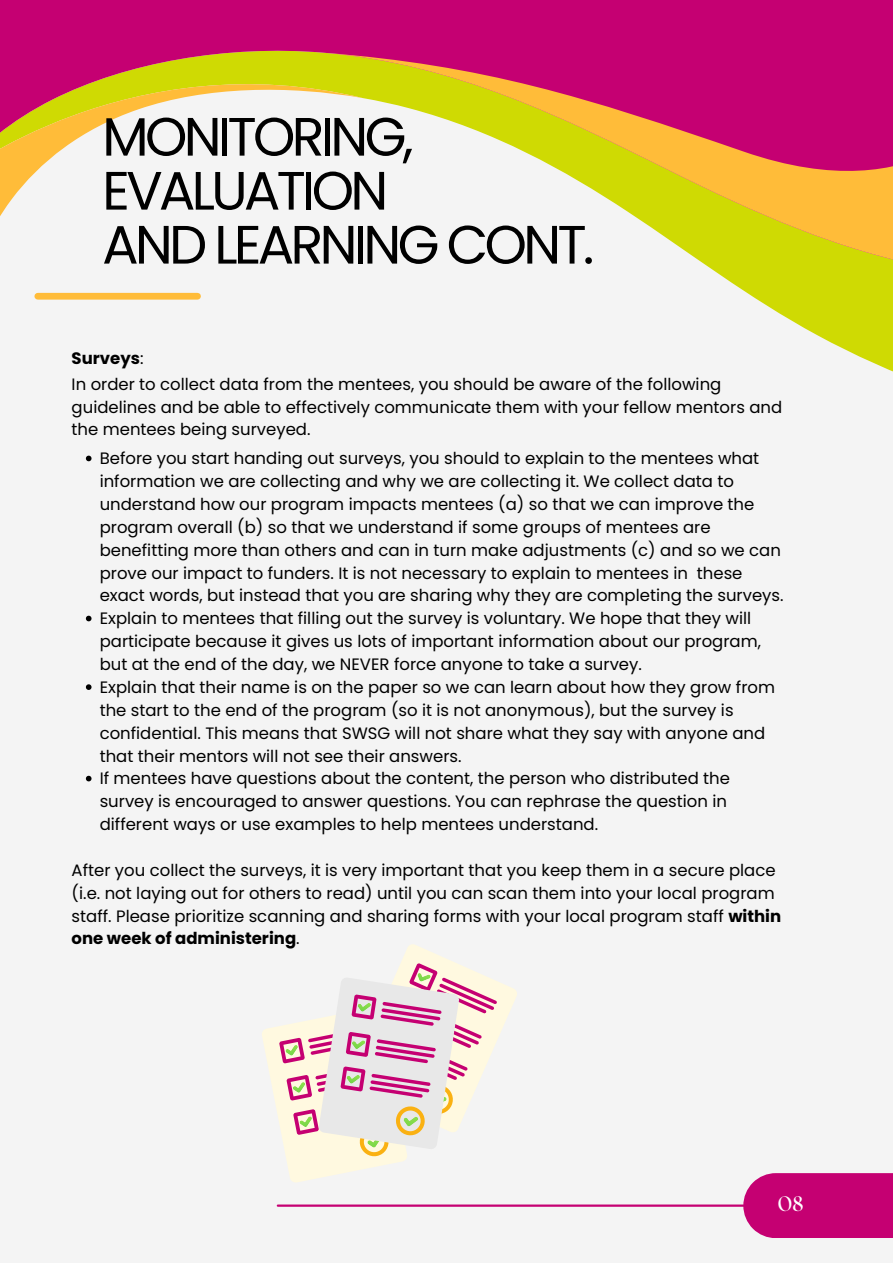
<style>
.page{position:relative;width:893px;height:1264px;background:#fff}
.page>*{position:absolute;margin:0;border:0;box-sizing:border-box;transform-origin:0 0}
.t1{font:54px "Poppins";letter-spacing:-.07em;color:#000}
.t2{font:700 21px "The Seasons";color:#fff}
.t3{font:16.5px/22.8px "Poppins";color:#000}
.t4{font:700 16.5px "Poppins";color:#000}
.s1{font-weight:400}
.s2{font-weight:700}
</style>
<div class="page">
<div style="left:0;top:0;width:892px;height:1262px;background:#f4f4f4"></div>
<svg style="left:710px;top:268px;width:182px;height:103px;fill:#cfda03"></svg>
<div style="left:0;top:0;width:892px;height:53px;background:#c50072"></div>
<svg style="left:0;top:41px;width:363px;height:259px"></svg>
<svg style="left:323px;top:53px;width:569px;height:215px"></svg>
<div style="left:743px;top:1173px;width:149px;height:64px;background:#c50072"></div>
<div style="left:38px;top:293px;width:159px;height:6px;background:#ffbc39"></div>
<hr style="left:278px;top:1204px;width:479px;height:2px;background:#c50072">
<svg style="left:262px;top:944px;width:255px;height:238px"></svg>
<svg style="left:86px;top:455px;width:5px;height:6px"></svg>
<svg style="left:86px;top:615px;width:5px;height:6px"></svg>
<svg style="left:86px;top:684px;width:5px;height:6px"></svg>
<svg style="left:86px;top:775px;width:5px;height:6px"></svg>
<p class="t1" style="left:102px;top:99px;width:313px">MONITORING,</p>
<p class="t1" style="left:102px;top:153px;width:287px">EVALUATION</p>
<p class="t1" style="left:102px;top:207px;width:493px">AND LEARNING CONT.</p>
<p class="t4" style="left:72px;top:346px;width:73px">Surveys<span class="s1">:</span></p>
<p class="t3" style="left:72px;top:372px;width:712px">In order to collect data from the mentees, you should be aware of the following guidelines and be able to effectively communicate them with your fellow mentors and the mentees being surveyed.</p>
<p class="t3" style="left:100px;top:447px;width:685px">Before you start handing out surveys, you should to explain to the mentees what information we are collecting and why we are collecting it. We collect data to understand how our program impacts mentees (a) so that we can improve the program overall (b) so that we understand if some groups of mentees are benefitting more than others and can in turn make adjustments (c) and so we can prove our impact to funders. It is not necessary to explain to mentees in these exact words, but instead that you are sharing why they are completing the surveys.</p>
<p class="t3" style="left:100px;top:607px;width:662px">Explain to mentees that filling out the survey is voluntary. We hope that they will participate because it gives us lots of important information about our program, but at the end of the day, we NEVER force anyone to take a survey.</p>
<p class="t3" style="left:100px;top:675px;width:676px">Explain that their name is on the paper so we can learn about how they grow from the start to the end of the program (so it is not anonymous), but the survey is confidential. This means that SWSG will not share what they say with anyone and that their mentors will not see their answers.</p>
<p class="t3" style="left:100px;top:767px;width:631px">If mentees have questions about the content, the person who distributed the survey is encouraged to answer questions. You can rephrase the question in different ways or use examples to help mentees understand.</p>
<p class="t3" style="left:72px;top:858px;width:711px">After you collect the surveys, it is very important that you keep them in a secure place (i.e. not laying out for others to read) until you can scan them into your local program staff. Please prioritize scanning and sharing forms with your local program staff <span class="s2">within one week of administering</span>.</p>
<p class="t2" style="left:777px;top:1194px;width:27px">08</p>
</div>
